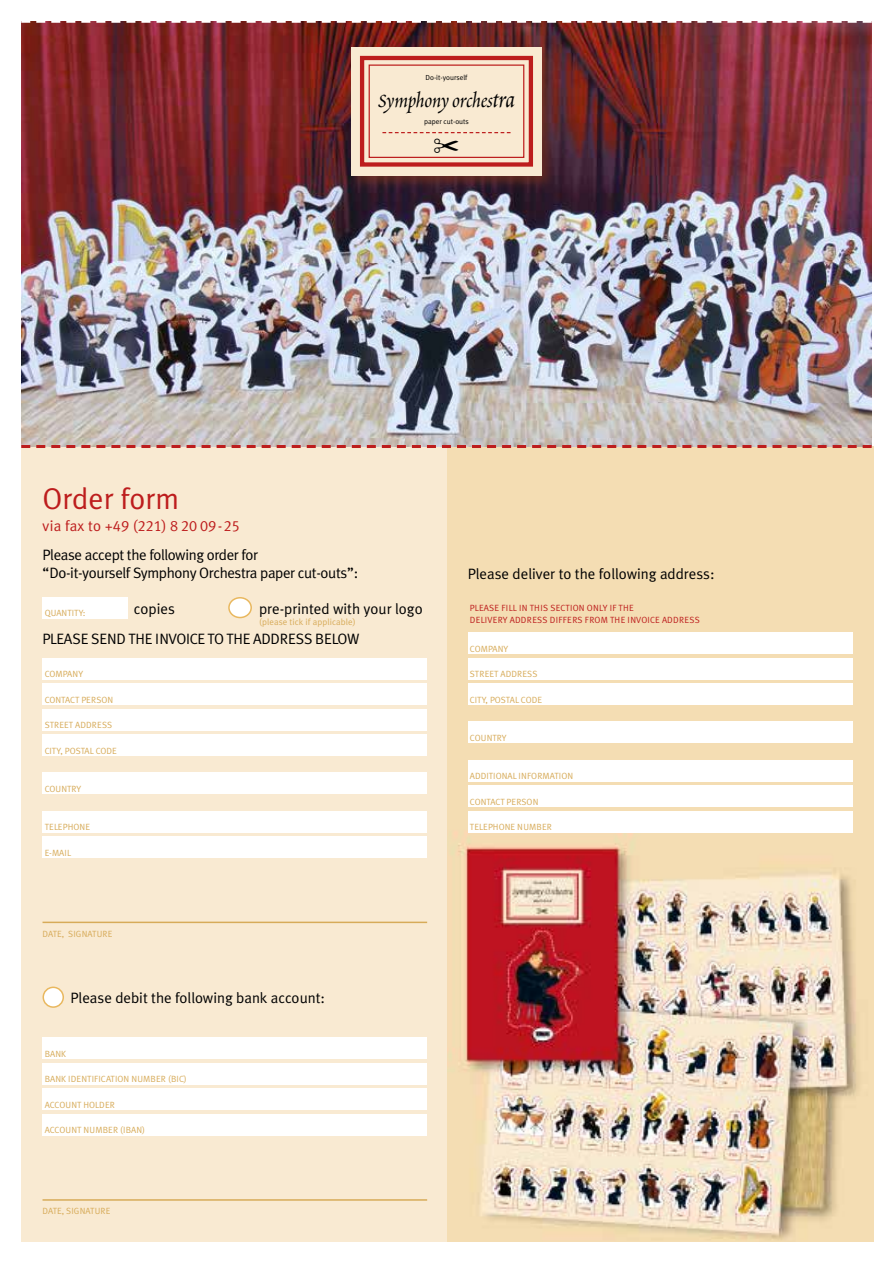
<style>
.page{position:relative;width:893px;height:1263px;background:#fff}
.page>*{position:absolute;margin:0;border:0;box-sizing:border-box;transform-origin:0 0}
.t1{font:30px "Meta Plus Normal";color:#bd1d1d}
.t2{font:24px "Poetica Chancery I";letter-spacing:-.005em;color:#000}
.t3{font:15px/18px "Meta Plus Normal";letter-spacing:-.01em;color:#000}
.t4{font:15px "Meta Plus Normal Caps";color:#bd1d1d}
.t5{font:9px "Meta Plus Normal";color:#d7ab59}
.t6{font:9px/12px "Meta Plus Normal";letter-spacing:.02em;color:#bd1d1d}
.t7{font:7.35px "Meta Plus Normal";color:#000}
.s1{font-size:27.45px}
.s2{font-family:"Meta Plus Normal"}
</style>
<div class="page">
<img style="left:446px;top:446px;width:427px;height:796px">
<div style="left:21px;top:21px;width:425px;height:1221px;background:#f9ead2"></div>
<img style="left:21px;top:23px;width:851px;height:422px">
<div style="left:348px;top:44px;width:209px;height:147px;background:#762f1b;opacity:.7"></div>
<div style="left:351px;top:47px;width:191px;height:128px;background:#f9ead2"></div>
<svg style="left:360px;top:56px;width:173px;height:111px"></svg>
<div style="left:369px;top:65px;width:155px;height:93px;background:#f9ead2;border:1px solid #bd1d1d"></div>
<svg style="left:21px;top:445px;width:851px;height:3px;background:#c6615c"></svg>
<svg style="left:21px;top:21px;width:851px;height:2px;background:#c19a9c"></svg>
<div style="left:43px;top:658px;width:384px;height:21px;background:#fff"></div>
<div style="left:43px;top:734px;width:384px;height:22px;background:#fff"></div>
<div style="left:43px;top:683px;width:384px;height:22px;background:#fff"></div>
<div style="left:43px;top:773px;width:384px;height:21px;background:#fff"></div>
<div style="left:43px;top:709px;width:384px;height:21px;background:#fff"></div>
<div style="left:43px;top:811px;width:384px;height:21px;background:#fff"></div>
<hr style="left:43px;top:922px;width:384px;height:1px;background:#d7ab59">
<div style="left:43px;top:597px;width:85px;height:21px;background:#fff"></div>
<div style="left:229px;top:598px;width:22px;height:19px;background:#fff;border-radius:50%"></div>
<div style="left:228px;top:597px;width:24px;height:21px;border:2px solid #e9b85f;border-radius:50%"></div>
<div style="left:468px;top:658px;width:384px;height:21px;background:#fff"></div>
<div style="left:468px;top:785px;width:384px;height:22px;background:#fff"></div>
<div style="left:468px;top:683px;width:384px;height:22px;background:#fff"></div>
<div style="left:468px;top:760px;width:384px;height:21px;background:#fff"></div>
<div style="left:468px;top:811px;width:384px;height:21px;background:#fff"></div>
<div style="left:468px;top:632px;width:384px;height:22px;background:#fff"></div>
<div style="left:43px;top:987px;width:20px;height:20px;background:#fff;border-radius:50%"></div>
<div style="left:43px;top:986px;width:21px;height:22px;border:2px solid #e9b85f;border-radius:50%"></div>
<div style="left:43px;top:1063px;width:384px;height:21px;background:#fff"></div>
<div style="left:43px;top:1089px;width:384px;height:21px;background:#fff"></div>
<div style="left:43px;top:1037px;width:384px;height:22px;background:#fff"></div>
<div style="left:43px;top:1114px;width:384px;height:21px;background:#fff"></div>
<hr style="left:43px;top:1199px;width:384px;height:2px;background:#d7ab59">
<div style="left:43px;top:836px;width:384px;height:22px;background:#fff"></div>
<div style="left:468px;top:722px;width:384px;height:21px;background:#fff"></div>
<svg style="left:382px;top:132px;width:128px;height:2px"></svg>
<p class="t7" style="left:425px;top:73px;width:43px">Do-it-yourself</p>
<h2 class="t2" style="left:378px;top:89px;width:138px">Symphony orches<span class="s1">tra</span></h2>
<p class="t7" style="left:424px;top:117px;width:46px">paper cut-outs</p>
<h1 class="t1" style="left:43px;top:481px;width:138px">Order form</h1>
<h3 class="t4" style="left:43px;top:517px;width:199px"><span class="s2">via fax to +</span>49 <span class="s2">(</span>221) 8 20 09-25</h3>
<h3 class="t3" style="left:43px;top:546px;width:317px">Please accept the following order for<br>“Do-it-yourself Symphony Orchestra paper cut-outs”:</h3>
<h3 class="t3" style="left:468px;top:565px;width:248px">Please deliver to the following address:</h3>
<p class="t5" style="left:45px;top:608px;width:43px">QUANTITY:</p>
<h3 class="t3" style="left:134px;top:599px;width:42px">copies</h3>
<h3 class="t3" style="left:259px;top:599px;width:165px">pre-printed with your logo</h3>
<p class="t5" style="left:259px;top:616px;width:98px">(please tick if applicable)</p>
<h3 class="t3" style="left:43px;top:630px;width:319px">PLEASE SEND THE INVOICE TO THE ADDRESS BELOW</h3>
<p class="t5" style="left:45px;top:669px;width:40px">COMPANY</p>
<p class="t5" style="left:45px;top:694px;width:70px">CONTACT PERSON</p>
<p class="t5" style="left:45px;top:720px;width:69px">STREET ADDRESS</p>
<p class="t5" style="left:45px;top:745px;width:74px">CITY, POSTAL CODE</p>
<p class="t5" style="left:45px;top:783px;width:38px">COUNTRY</p>
<p class="t5" style="left:45px;top:822px;width:47px">TELEPHONE</p>
<p class="t5" style="left:45px;top:847px;width:28px">E-MAIL</p>
<p class="t5" style="left:43px;top:928px;width:72px">DATE, SIGNATURE</p>
<h3 class="t3" style="left:70px;top:989px;width:256px">Please debit the following bank account:</h3>
<p class="t5" style="left:45px;top:1048px;width:23px">BANK</p>
<p class="t5" style="left:45px;top:1074px;width:144px">BANK IDENTIFICATION NUMBER (BIC)</p>
<p class="t5" style="left:45px;top:1099px;width:72px">ACCOUNT HOLDER</p>
<p class="t5" style="left:45px;top:1125px;width:102px">ACCOUNT NUMBER (IBAN)</p>
<p class="t5" style="left:43px;top:1206px;width:70px">DATE, SIGNATURE</p>
<p class="t6" style="left:470px;top:602px;width:231px">PLEASE FILL IN THIS SECTION ONLY IF THE<br>DELIVERY ADDRESS DIFFERS FROM THE INVOICE ADDRESS</p>
<p class="t5" style="left:470px;top:643px;width:40px">COMPANY</p>
<p class="t5" style="left:470px;top:669px;width:69px">STREET ADDRESS</p>
<p class="t5" style="left:470px;top:694px;width:74px">CITY, POSTAL CODE</p>
<p class="t5" style="left:470px;top:732px;width:38px">COUNTRY</p>
<p class="t5" style="left:470px;top:771px;width:105px">ADDITIONAL INFORMATION</p>
<p class="t5" style="left:470px;top:796px;width:70px">CONTACT PERSON</p>
<p class="t5" style="left:470px;top:822px;width:84px">TELEPHONE NUMBER</p>
</div>
